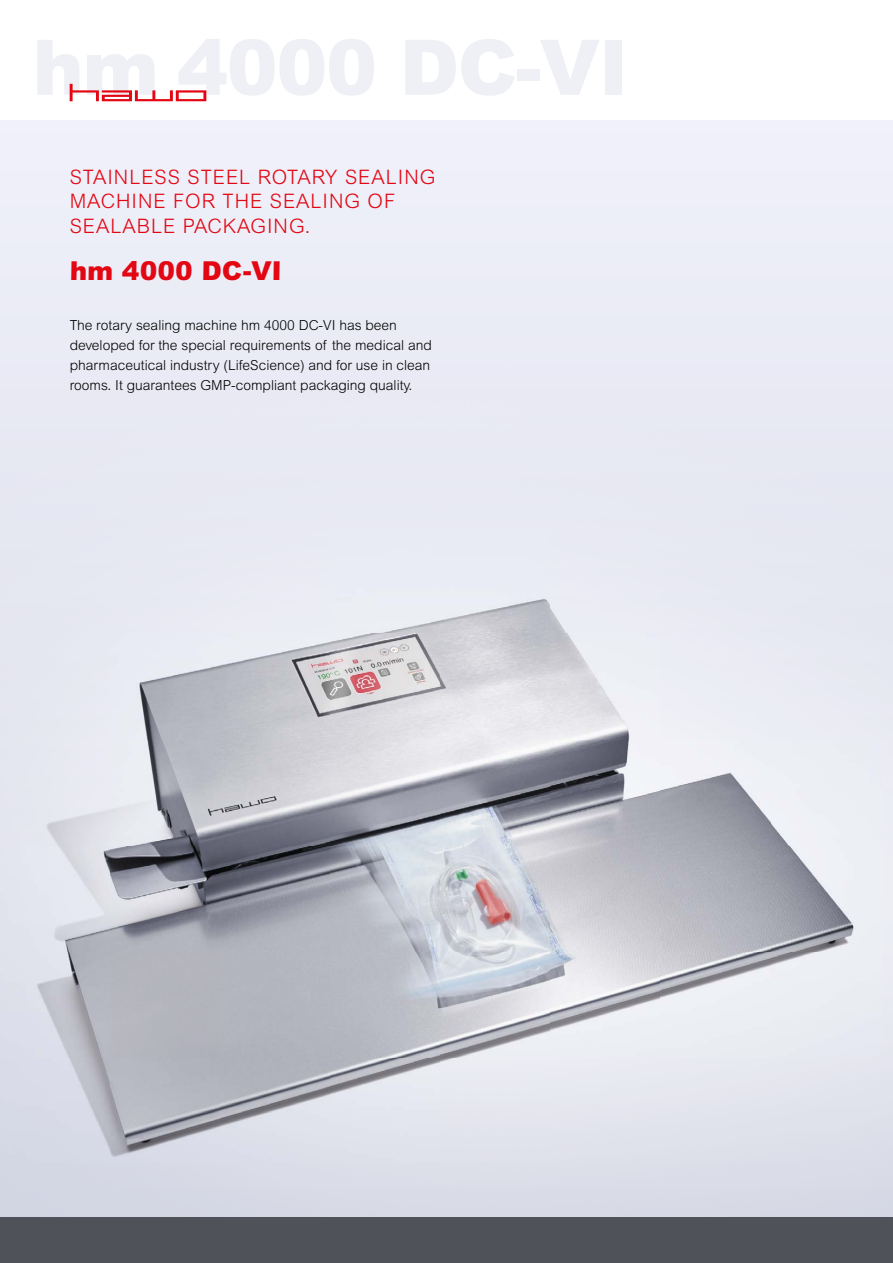
<style>
.page{position:relative;width:893px;height:1263px;background:#fff}
.page>*{position:absolute;margin:0;border:0;box-sizing:border-box;transform-origin:0 0}
.t1{font:900 26.1px "Arial MT Std";color:#e30613}
.t2{font:300 19.95px/24.6px "Arial MT Std";letter-spacing:.05em;color:#e30613}
.t3{font:300 13.8px/20px "Arial MT Std";color:#000}
</style>
<div class="page">
<div style="left:0;top:120px;width:893px;height:242px;background:#edeef7"></div>
<img style="left:881px;top:574px;width:12px;height:644px">
<div style="left:0;top:1218px;width:893px;height:45px;background:#4f5258"></div>
<img style="left:0;top:528px;width:881px;height:690px">
<svg style="left:70px;top:84px;width:136px;height:17px"></svg>
<h2 class="t2" style="left:70px;top:164px;width:367px">STAINLESS STEEL ROTARY SEALING<br>MACHINE FOR THE SEALING OF<br>SEALABLE PACKAGING.</h2>
<h1 class="t1" style="left:70px;top:254px;width:214px">hm 4000 DC-VI</h1>
<p class="t3" style="left:70px;top:315px;width:364px">The rotary sealing machine hm 4000 DC-VI has been developed for the special requirements of the medical and pharmaceutical industry (LifeScience) and for use in clean rooms. It guarantees GMP-compliant packaging quality.</p>
</div>
